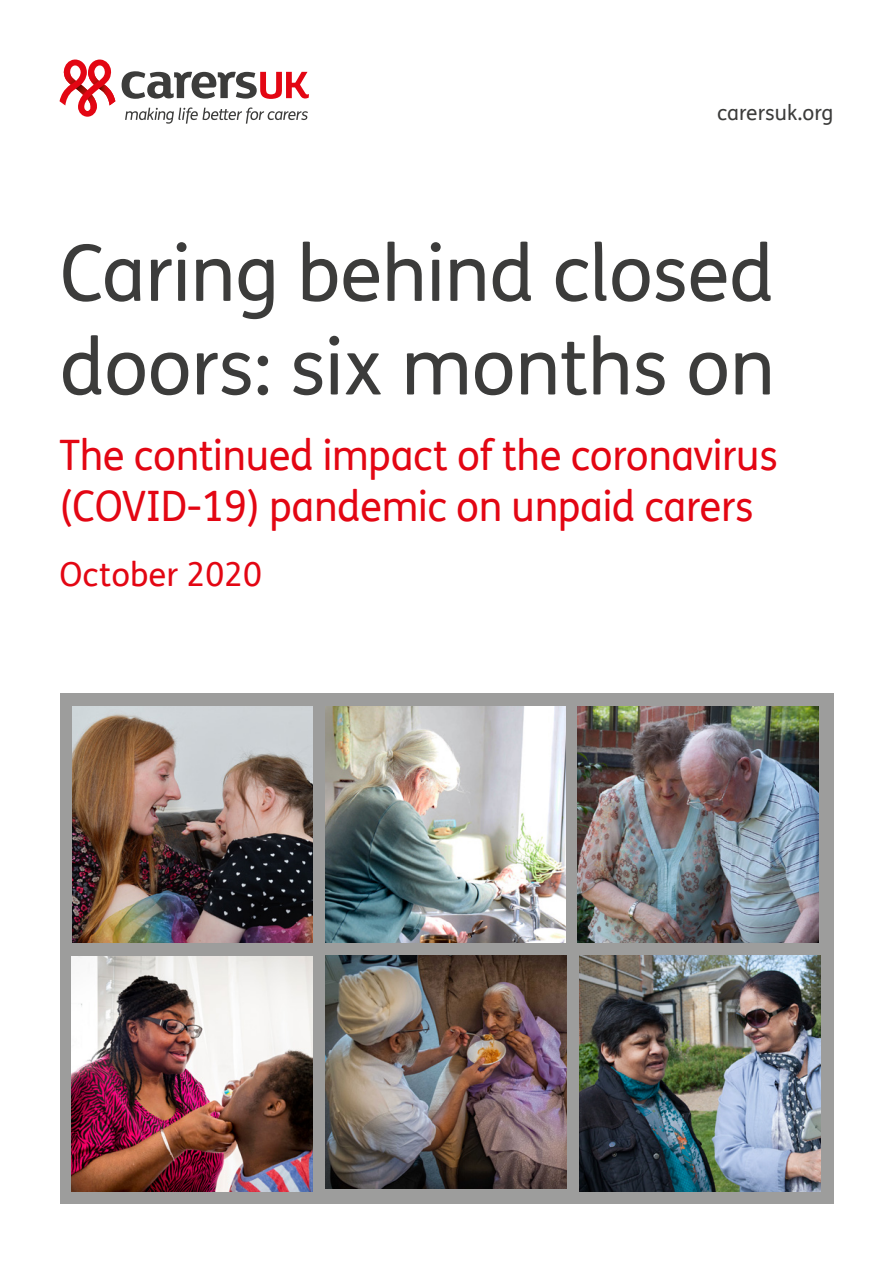
<style>
.page{position:relative;width:893px;height:1263px;background:#fff}
.page>*{position:absolute;margin:0;border:0;box-sizing:border-box;transform-origin:0 0}
.Section_Header_-_Tex{font:78px/93.6px "FS Me";letter-spacing:-.01em;color:#3c3c3b}
.Section_Header_-_Tex-2{font:42px/50.4px "FS Me";letter-spacing:-.01em;color:#e30613;scale:.96 1}
.Section_Header_-_Tex-3{font:33px "FS Me";color:#e30613}
.t1{font:21px "FS Me";color:#3c3c3b}
</style>
<div class="page">
<div style="left:60px;top:693px;width:773px;height:510px;background:#9d9d9c"></div>
<img style="left:326px;top:707px;width:239px;height:236px">
<img style="left:579px;top:955px;width:241px;height:236px">
<img style="left:71px;top:956px;width:241px;height:235px">
<img style="left:326px;top:955px;width:241px;height:233px">
<img style="left:578px;top:707px;width:241px;height:236px">
<img style="left:72px;top:707px;width:241px;height:236px">
<svg style="left:122px;top:71px;width:187px;height:28px"></svg>
<svg style="left:125px;top:107px;width:183px;height:17px"></svg>
<svg style="left:60px;top:60px;width:55px;height:57px"></svg>
<p class="t1" style="left:717px;top:99px;width:118px">carersuk.org</p>
<p class="Section_Header_-_Tex" style="left:60px;top:225px;width:717px">Caring behind closed doors: six months on</p>
<p class="Section_Header_-_Tex-2" style="left:60px;top:430px;width:750px">The continued impact of the coronavirus (COVID-19) pandemic on unpaid carers</p>
<p class="Section_Header_-_Tex-3" style="left:60px;top:552px;width:204px">October 2020</p>
</div>
